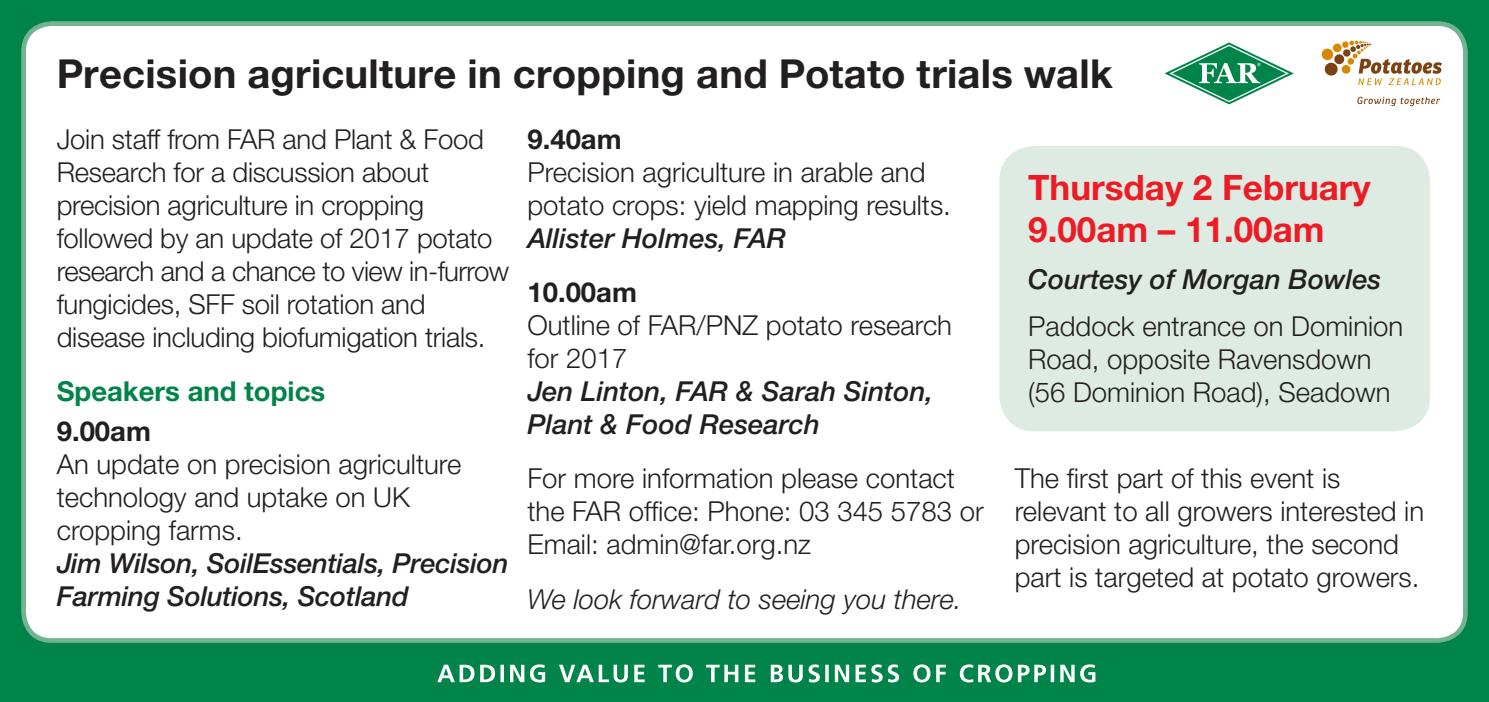
<style>
.page{position:relative;width:1489px;height:702px;background:#fff}
.page>*{position:absolute;margin:0;border:0;box-sizing:border-box;transform-origin:0 0}
.t1{font:700 40px "Helvetica Neue";letter-spacing:.005em;color:#231f20}
.t2{font:700 35px/42px "Helvetica Neue";color:#ed1c24}
.t3{font:300 27.5px/33px "Helvetica Neue";color:#231f20}
.t4{font:italic 500 27.5px/33px "Helvetica Neue";color:#231f20}
.t5{font:italic 300 27.5px "Helvetica Neue";color:#231f20}
.t6{font:700 27.5px "Helvetica Neue";color:#231f20}
.t7{font:700 27.5px "Helvetica Neue";color:#008449}
</style>
<div class="page">
<div style="left:0;top:0;width:1488px;height:702px;background:#008449"></div>
<div style="left:24px;top:24px;width:1441px;height:616px;background:#fff;border-radius:28px"></div>
<div style="left:21px;top:21px;width:1446px;height:621px;border:5px solid #72b392;border-radius:28px"></div>
<svg style="left:437px;top:664px;width:658px;height:18px"></svg>
<svg style="left:1357px;top:97px;width:83px;height:9px"></svg>
<svg style="left:1321px;top:41px;width:120px;height:44px"></svg>
<svg style="left:1164px;top:42px;width:129px;height:62px"></svg>
<div style="left:999px;top:146px;width:430px;height:285px;background:#ddebe3;border-radius:35px"></div>
<h1 class="t1" style="left:57px;top:49px;width:1057px">Precision agriculture in cropping and Potato trials walk</h1>
<p class="t6" style="left:527px;top:122px;width:96px">9.40am</p>
<p class="t3" style="left:527px;top:155px;width:425px">Precision agriculture in arable and potato crops: yield mapping results.</p>
<p class="t4" style="left:527px;top:221px;width:260px">Allister Holmes, FAR</p>
<p class="t6" style="left:527px;top:275px;width:111px">10.00am</p>
<p class="t3" style="left:527px;top:308px;width:426px">Outline of FAR/PNZ potato research for 2017</p>
<p class="t4" style="left:527px;top:374px;width:407px">Jen Linton, FAR &amp; Sarah Sinton,<br>Plant &amp; Food Research</p>
<p class="t3" style="left:527px;top:461px;width:458px">For more information please contact the FAR office: Phone: 03 345 5783 or<br>Email: admin@far.org.nz</p>
<p class="t5" style="left:527px;top:582px;width:436px">We look forward to seeing you there.</p>
<p class="t3" style="left:57px;top:122px;width:454px">Join staff from FAR and Plant &amp; Food Research for a discussion about precision agriculture in cropping followed by an update of 2017 potato research and a chance to view in-furrow fungicides, SFF soil rotation and disease including biofumigation trials.</p>
<p class="t7" style="left:57px;top:374px;width:270px">Speakers and topics</p>
<p class="t6" style="left:57px;top:414px;width:96px">9.00am</p>
<p class="t3" style="left:57px;top:447px;width:406px">An update on precision agriculture technology and uptake on UK cropping farms.</p>
<p class="t4" style="left:57px;top:546px;width:453px">Jim Wilson, SoilEssentials, Precision<br>Farming Solutions, Scotland</p>
<p class="t2" style="left:1028px;top:165px;width:344px">Thursday 2 February<br>9.00am – 11.00am</p>
<p class="t4" style="left:1028px;top:262px;width:355px">Courtesy of Morgan Bowles</p>
<p class="t3" style="left:1028px;top:309px;width:376px">Paddock entrance on Dominion<br>Road, opposite Ravensdown (56 Dominion Road), Seadown</p>
<p class="t3" style="left:1014px;top:461px;width:411px">The first part of this event is relevant to all growers interested in precision agriculture, the second part is targeted at potato growers.</p>
</div>
